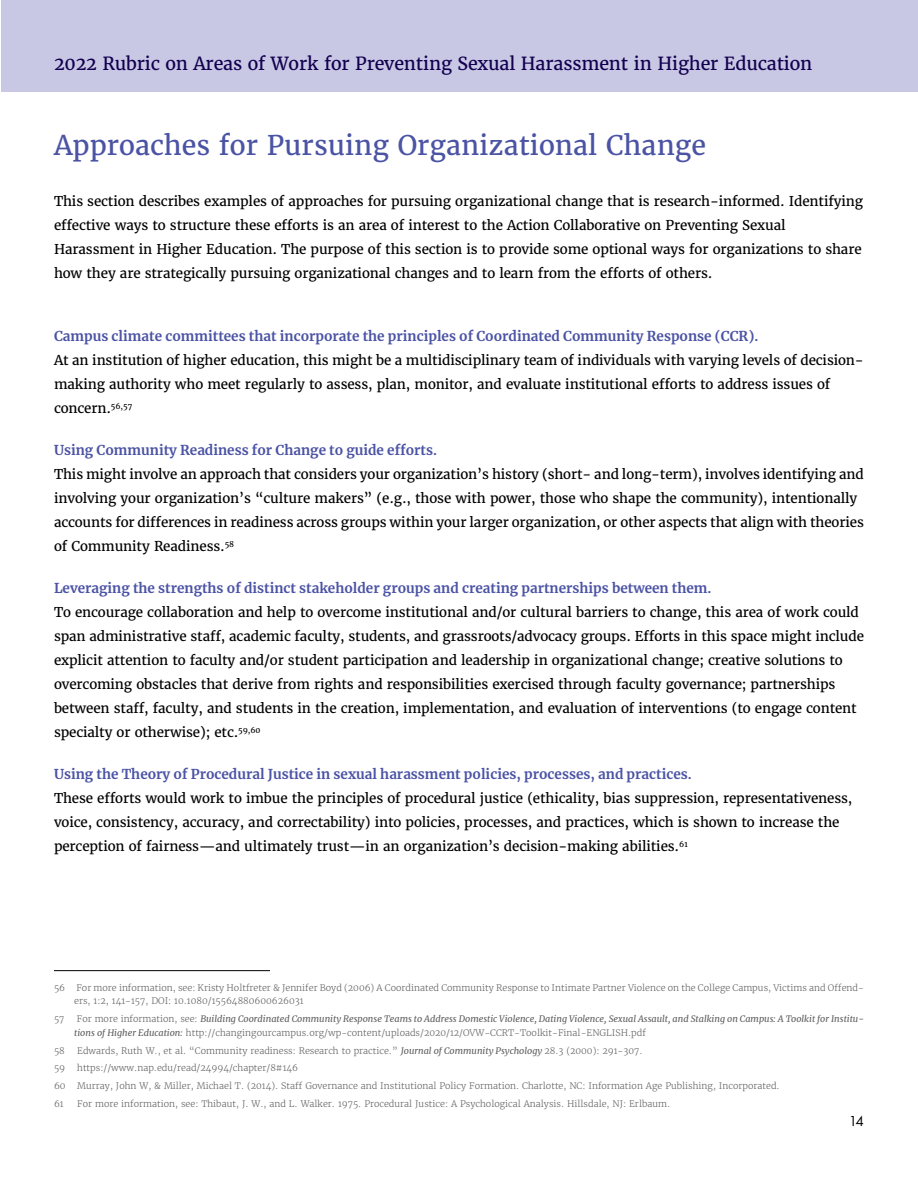
<style>
.page{position:relative;width:918px;height:1188px;background:#fff}
.page>*{position:absolute;margin:0;border:0;box-sizing:border-box;transform-origin:0 0}
.t1{font:27px "Merriweather";color:#4b53a4}
.t2{font:18px "Merriweather";letter-spacing:-.01em;color:#12004f}
.t3{font:15px "Futura PT";color:#000}
.t4{font:13.5px/24px "Merriweather";letter-spacing:-.01em;color:#000}
.t5{font:700 13.5px "Merriweather";color:#4b53a4}
.t6{font:300 9px/13.5px "Merriweather";color:#606061}
.t7{font:italic 9px/13.5px "Merriweather";color:#606061}
.s1{font-weight:300;font-style:normal}
.s2{font-weight:400;font-style:italic}
</style>
<div class="page">
<div style="left:1px;top:0;width:916px;height:92px;background:#c8c7e4"></div>
<hr style="left:54px;top:970px;width:216px;height:1px;background:#000">
<h2 class="t2" style="left:54px;top:52px;width:760px">2022 Rubric on Areas of Work for Preventing Sexual Harassment in Higher Education</h2>
<h1 class="t1" style="left:54px;top:128px;width:654px">Approaches for Pursuing Organizational Change</h1>
<p class="t4" style="left:54px;top:189px;width:811px">This section describes examples of approaches for pursuing organizational change that is research-informed. Identifying effective ways to structure these efforts is an area of interest to the Action Collaborative on Preventing Sexual Harassment in Higher Education. The purpose of this section is to provide some optional ways for organizations to share how they are strategically pursuing organizational changes and to learn from the efforts of others.</p>
<p class="t5" style="left:54px;top:327px;width:706px">Campus climate committees that incorporate the principles of Coordinated Community Response (CCR).</p>
<p class="t4" style="left:54px;top:349px;width:811px">At an institution of higher education, this might be a multidisciplinary team of individuals with varying levels of decision&shy;making authority who meet regularly to assess, plan, monitor, and evaluate institutional efforts to address issues of concern.<sup>56,57</sup></p>
<p class="t5" style="left:54px;top:441px;width:385px">Using Community Readiness for Change to guide efforts.</p>
<p class="t4" style="left:54px;top:463px;width:811px">This might involve an approach that considers your organization’s history (short- and long-term), involves identifying and involving your organization’s “culture makers” (e.g., those with power, those who shape the community), intentionally accounts for differences in readiness across groups within your larger organization, or other aspects that align with theories of Community Readiness.<sup>58</sup></p>
<p class="t5" style="left:54px;top:579px;width:659px">Leveraging the strengths of distinct stakeholder groups and creating partnerships between them.</p>
<p class="t4" style="left:54px;top:601px;width:812px">To encourage collaboration and help to overcome institutional and/or cultural barriers to change, this area of work could span administrative staff, academic faculty, students, and grassroots/advocacy groups. Efforts in this space might include explicit attention to faculty and/or student participation and leadership in organizational change; creative solutions to overcoming obstacles that derive from rights and responsibilities exercised through faculty governance; partnerships between staff, faculty, and students in the creation, implementation, and evaluation of interventions (to engage content specialty or otherwise); etc.<sup>59,60</sup></p>
<p class="t5" style="left:54px;top:765px;width:639px">Using the Theory of Procedural Justice in sexual harassment policies, processes, and practices.</p>
<p class="t4" style="left:54px;top:787px;width:800px">These efforts would work to imbue the principles of procedural justice (ethicality, bias suppression, representativeness, voice, consistency, accuracy, and correctability) into policies, processes, and practices, which is shown to increase the perception of fairness—and ultimately trust—in an organization’s decision-making abilities.<sup>61</sup></p>
<p class="t6" style="left:54px;top:981px;width:13px">56</p>
<p class="t6" style="left:74px;top:981px;width:791px">For more information, see: Kristy Holtfreter &amp; Jennifer Boyd (2006) A Coordinated Community Response to Intimate Partner Violence on the College Campus, Victims and Offend&shy;ers, 1:2, 141-157, DOI: 10.1080/15564880600626031</p>
<p class="t6" style="left:54px;top:1012px;width:12px">57</p>
<p class="t7" style="left:74px;top:1012px;width:791px;text-indent:3px"><span class="s1">For more information, see:</span> Building Coordinated Community Response Teams to Address Domestic Violence, Dating Violence, Sexual Assault, and Stalking on Campus: A Toolkit for Institu&shy;tions of Higher Education: <span class="s1">http://changingourcampus.org/wp-content/uploads/2020/12/OVW-CCRT-Toolkit-Final-ENGLISH.pdf</span></p>
<p class="t6" style="left:54px;top:1044px;width:12px">58</p>
<p class="t6" style="left:77px;top:1044px;width:567px">Edwards, Ruth W., et al. “Community readiness: Research to practice.” <span class="s2">Journal of Community Psychology</span> 28.3 (2000): 291-307.</p>
<p class="t6" style="left:54px;top:1061px;width:13px">59</p>
<p class="t6" style="left:77px;top:1061px;width:222px">https://www.nap.edu/read/24994/chapter/8#146</p>
<p class="t6" style="left:54px;top:1079px;width:13px">60</p>
<p class="t6" style="left:77px;top:1079px;width:704px">Murray, John W, &amp; Miller, Michael T. (2014). Staff Governance and Institutional Policy Formation. Charlotte, NC: Information Age Publishing, Incorporated.</p>
<p class="t6" style="left:54px;top:1097px;width:11px">61</p>
<p class="t6" style="left:77px;top:1097px;width:595px">For more information, see: Thibaut, J. W., and L. Walker. 1975. Procedural Justice: A Psychological Analysis. Hillsdale, NJ: Erlbaum.</p>
<p class="t3" style="left:849px;top:1112px;width:17px">14</p>
</div>
